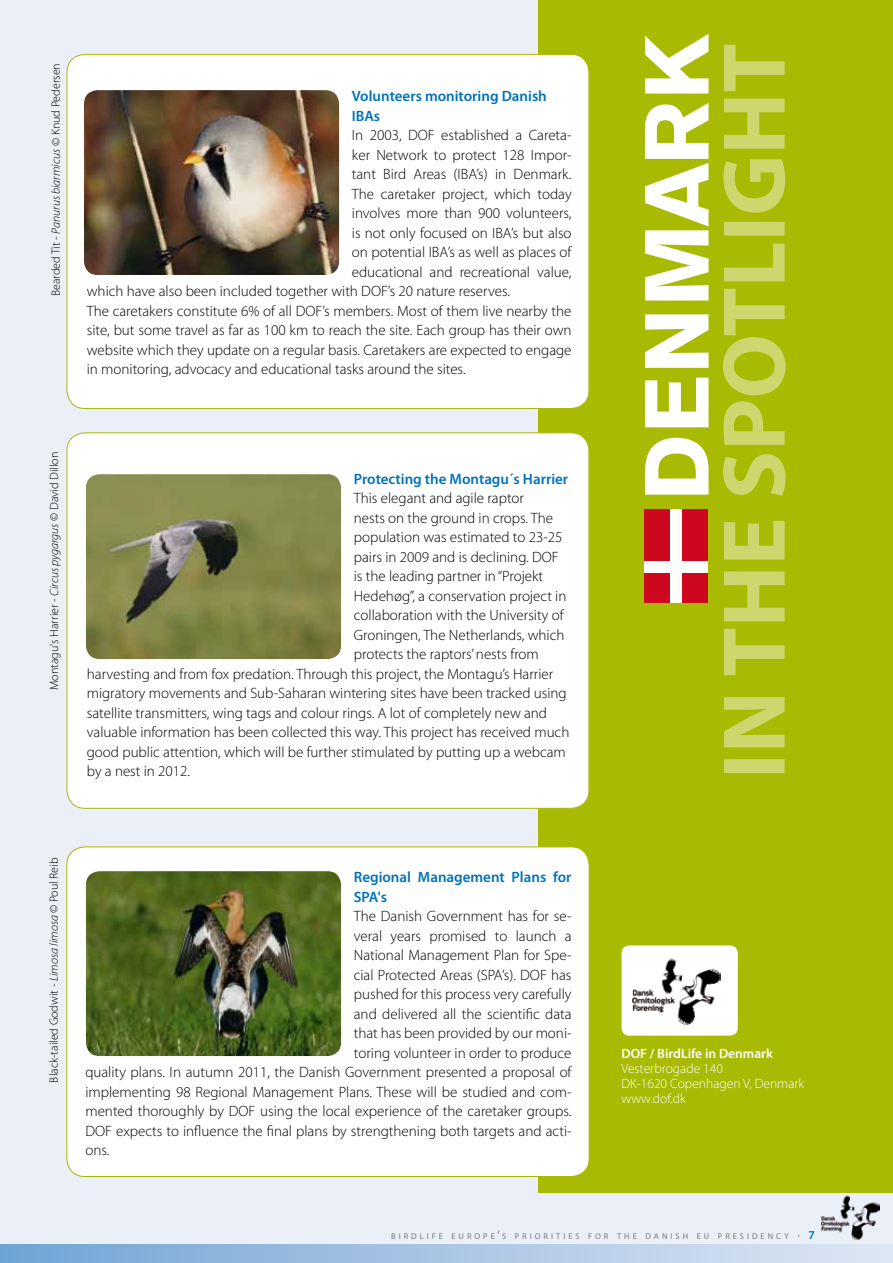
<style>
.page{position:relative;width:893px;height:1263px;background:#fff}
.page>*{position:absolute;margin:0;border:0;box-sizing:border-box;transform-origin:0 0}
.t1{font:700 90px "Akzidenz Grotesk BE";letter-spacing:.015em;color:#fff}
.t2{font:300 15px/19.5px "Myriad Pro";color:#000}
.t3{font:600 15px/19.5px "Myriad Pro";color:#0072ba}
.t4{font:300 13.5px/15px "Myriad Pro";color:#fff}
.t5{font:600 13.5px "Myriad Pro";color:#fff}
.t6{font:300 12px "Myriad Pro";color:#000}
.t7{font:8.4px "Myriad Pro";letter-spacing:.355em;color:#7b7c7e}
.s1{font-style:italic}
.s2{font-size:12px}
.s3{font-weight:600;font-size:12px;color:#0072ba}
</style>
<div class="page">
<div style="left:0;top:1161px;width:893px;height:102px;background:#eaeff8"></div>
<div style="left:0;top:0;width:893px;height:1168px;background:#eaeff8"></div>
<svg style="left:741px;top:1192px;width:152px;height:1px"></svg>
<div style="left:539px;top:0;width:354px;height:1192px;background:#a9ba03"></div>
<svg style="left:723px;top:45px;width:63px;height:728px"></svg>
<div style="left:0;top:1245px;width:893px;height:18px;background:linear-gradient(to right,#71a4d4,#e0e7f4)"></div>
<div style="left:67px;top:54px;width:522px;height:354px;background:#fff;border-radius:18px"></div>
<img style="left:84px;top:90px;width:255px;height:185px">
<div style="left:621px;top:945px;width:117px;height:90px;background:#fff;border-radius:8px"></div>
<div style="left:67px;top:433px;width:522px;height:375px;background:#fff;border-radius:18px"></div>
<img style="left:86px;top:474px;width:255px;height:185px">
<div style="left:67px;top:847px;width:522px;height:329px;background:#fff;border-radius:18px"></div>
<img style="left:86px;top:871px;width:255px;height:185px">
<img style="left:821px;top:1195px;width:59px;height:45px">
<img style="left:633px;top:958px;width:87px;height:67px">
<div style="left:644px;top:509px;width:64px;height:94px;background:#cd071e"></div>
<div style="left:670px;top:509px;width:12px;height:94px;background:#fff"></div>
<div style="left:644px;top:561px;width:64px;height:11px;background:#fff"></div>
<p class="t6" style="left:49px;top:296px;width:234px;rotate:-90deg">Bearded Tit - <span class="s1">Panurus biarmicus</span> © Knud Pedersen</p>
<p class="t3" style="left:352px;top:86px;width:196px">Volunteers monitoring Danish<br>IBAs</p>
<p class="t2" style="left:352px;top:126px;width:221px">In 2003, DOF established a Careta-</p>
<p class="t2" style="left:352px;top:145px;width:221px">ker Network to protect 128 Impor-</p>
<p class="t2" style="left:352px;top:165px;width:221px">tant Bird Areas (IBA’s) in Denmark.</p>
<p class="t2" style="left:352px;top:184px;width:221px">The caretaker project, which today</p>
<p class="t2" style="left:352px;top:204px;width:221px">involves more than 900 volunteers,</p>
<p class="t2" style="left:352px;top:223px;width:221px">is not only focused on IBA’s but also</p>
<p class="t2" style="left:352px;top:243px;width:221px">on potential IBA’s as well as places of</p>
<p class="t2" style="left:352px;top:262px;width:221px">educational and recreational value,</p>
<p class="t2" style="left:87px;top:282px;width:425px">which have also been included together with DOF’s 20 nature reserves.</p>
<p class="t2" style="left:87px;top:301px;width:486px">The caretakers constitute 6% of all DOF’s members. Most of them live nearby the</p>
<p class="t2" style="left:87px;top:321px;width:486px">site, but some travel as far as 100 km to reach the site. Each group has their own</p>
<p class="t2" style="left:87px;top:340px;width:486px">website which they update on a regular basis. Caretakers are expected to engage</p>
<p class="t2" style="left:87px;top:360px;width:380px">in monitoring, advocacy and educational tasks around the sites.</p>
<p class="t6" style="left:48px;top:690px;width:240px;rotate:-90deg">Montagu's Harrier - <span class="s1">Circus pygargus</span> © David Dillon</p>
<p class="t3" style="left:354px;top:469px;width:216px">Protecting the Montagu´s Harrier</p>
<p class="t2" style="left:354px;top:489px;width:201px">This elegant and agile raptor nests on the ground in crops. The</p>
<p class="t2" style="left:354px;top:528px;width:210px">population was estimated to 23-25</p>
<p class="t2" style="left:354px;top:547px;width:207px">pairs in 2009 and is declining. DOF</p>
<p class="t2" style="left:354px;top:567px;width:191px">is the leading partner in “Projekt</p>
<p class="t2" style="left:354px;top:586px;width:214px">Hedehøg”, a conservation project in</p>
<p class="t2" style="left:354px;top:606px;width:211px">collaboration with the University of</p>
<p class="t2" style="left:354px;top:625px;width:212px">Groningen, The Netherlands, which</p>
<p class="t2" style="left:354px;top:645px;width:187px">protects the raptors’ nests from</p>
<p class="t2" style="left:87px;top:664px;width:468px">harvesting and from fox predation. Through this project, the Montagu’s Harrier</p>
<p class="t2" style="left:87px;top:684px;width:481px">migratory movements and Sub-Saharan wintering sites have been tracked using</p>
<p class="t2" style="left:87px;top:703px;width:462px">satellite transmitters, wing tags and colour rings. A lot of completely new and</p>
<p class="t2" style="left:87px;top:723px;width:484px">valuable information has been collected this way. This project has received much</p>
<p class="t2" style="left:87px;top:742px;width:480px">good public attention, which will be further stimulated by putting up a webcam</p>
<p class="t2" style="left:87px;top:762px;width:105px">by a nest in 2012.</p>
<h1 class="t1" style="left:625px;top:501px;width:468px;rotate:-90deg">DENMARK</h1>
<p class="t6" style="left:47px;top:1082px;width:226px;rotate:-90deg">Black-tailed Godwit - <span class="s1">Limosa limosa</span> © Poul Reib</p>
<p class="t3" style="left:354px;top:867px;width:219px">Regional Management Plans for<br>SPA's</p>
<p class="t2" style="left:354px;top:907px;width:219px">The Danish Government has for se-</p>
<p class="t2" style="left:354px;top:926px;width:219px">veral years promised to launch a</p>
<p class="t2" style="left:354px;top:946px;width:219px">National Management Plan for Spe-</p>
<p class="t2" style="left:354px;top:965px;width:219px">cial Protected Areas (SPA’s). DOF has</p>
<p class="t2" style="left:354px;top:985px;width:219px">pushed for this process very carefully</p>
<p class="t2" style="left:354px;top:1004px;width:219px">and delivered all the scientific data</p>
<p class="t2" style="left:354px;top:1024px;width:219px">that has been provided by our moni-</p>
<p class="t2" style="left:354px;top:1043px;width:219px">toring volunteer in order to produce</p>
<p class="t2" style="left:85px;top:1063px;width:488px">quality plans. In autumn 2011, the Danish Government presented a proposal of</p>
<p class="t2" style="left:85px;top:1082px;width:488px">implementing 98 Regional Management Plans. These will be studied and com-</p>
<p class="t2" style="left:85px;top:1102px;width:488px">mented thoroughly by DOF using the local experience of the caretaker groups.</p>
<p class="t2" style="left:85px;top:1121px;width:488px">DOF expects to influence the final plans by strengthening both targets and acti-</p>
<p class="t2" style="left:85px;top:1141px;width:26px">ons.</p>
<p class="t5" style="left:621px;top:1045px;width:9px">DOF</p>
<p class="t5" style="left:650px;top:1045px;width:125px">/ BirdLife in Denmark</p>
<p class="t4" style="left:621px;top:1061px;width:184px">Vesterbrogade 140<br>DK-1620 Copenhagen V, Denmark www.dof.dk</p>
<p class="t7" style="left:391px;top:1230px;width:425px">BIRDLIFE EUROPE<span class="s2">’</span>S PRIORITIES FOR THE DANISH EU PRESIDENCY <span class="s2">·</span> <span class="s3">7</span></p>
</div>
